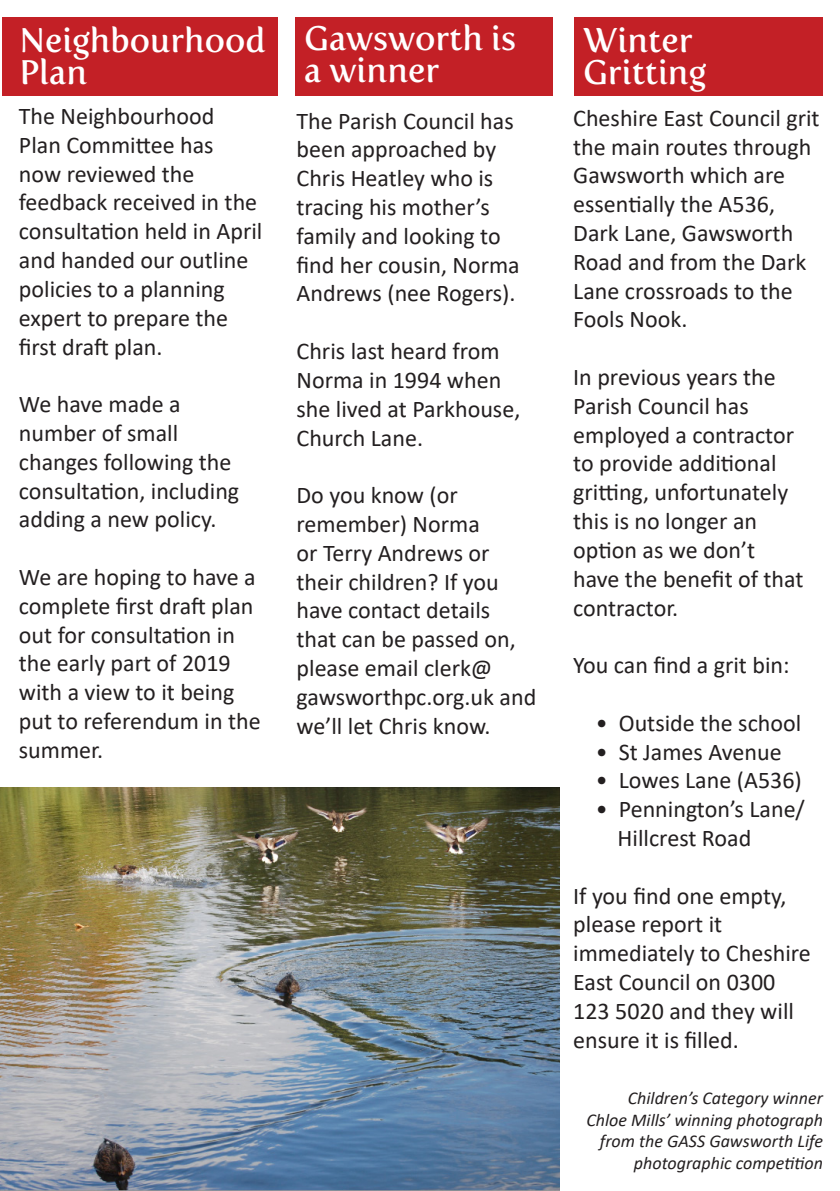
<style>
.page{position:relative;width:840px;height:1191px;background:#fff}
.page>*{position:absolute;margin:0;border:0;box-sizing:border-box;transform-origin:0 0}
.t1{font:34px/32px "Fertigo Pro";color:#fff}
.t2{font:33.8px "Fertigo Pro";color:#fff}
.t3{font:24px/28.8px "Calibri";color:#231f20}
.t4{font:italic 18px/21.6px "Calibri";color:#231f20;text-align:right}
</style>
<div class="page">
<div style="left:574px;top:17px;width:248px;height:78px;background:#c32026"></div>
<div style="left:295px;top:17px;width:257px;height:78px;background:#c32026"></div>
<div style="left:2px;top:17px;width:276px;height:78px;background:#c32026"></div>
<img style="left:0;top:787px;width:559px;height:404px">
<p class="t2" style="left:19px;top:21px;width:247px">Neighbourhood</p>
<p class="t1" style="left:19px;top:56px;width:69px">Plan</p>
<p class="t3" style="left:19px;top:101px;width:245px">The Neighbourhood<br>Plan Committee has<br>now reviewed the feedback received in the consultation held in April and handed our outline policies to a planning expert to prepare the first draft plan.</p>
<p class="t3" style="left:19px;top:389px;width:222px">We have made a number of small changes following the consultation, including adding a new policy.</p>
<p class="t3" style="left:19px;top:562px;width:243px">We are hoping to have a complete first draft plan out for consultation in the early part of 2019 with a view to it being put to referendum in the summer.</p>
<p class="t1" style="left:304px;top:22px;width:213px">Gawsworth is a winner</p>
<p class="t3" style="left:296px;top:106px;width:224px">The Parish Council has been approached by<br>Chris Heatley who is tracing his mother’s family and looking to find her cousin, Norma<br>Andrews (nee Rogers).</p>
<p class="t3" style="left:296px;top:336px;width:225px">Chris last heard from<br>Norma in 1994 when she lived at Parkhouse,<br>Church Lane.</p>
<p class="t3" style="left:296px;top:480px;width:241px">Do you know (or remember) Norma<br>or Terry Andrews or their children? If you have contact details that can be passed on, please email clerk@ gawsworthpc.org.uk and we’ll let Chris know.</p>
<p class="t1" style="left:583px;top:24px;width:125px">Winter<br>Gritting</p>
<p class="t3" style="left:573px;top:103px;width:248px">Cheshire East Council grit the main routes through<br>Gawsworth which are essentially the A536,<br>Dark Lane, Gawsworth<br>Road and from the Dark<br>Lane crossroads to the<br>Fools Nook.</p>
<p class="t3" style="left:573px;top:362px;width:232px">In previous years the<br>Parish Council has employed a contractor to provide additional gritting, unfortunately this is no longer an option as we don’t have the benefit of that contractor.</p>
<p class="t3" style="left:573px;top:650px;width:218px">You can find a grit bin:</p>
<p class="t3" style="left:595px;top:708px;width:207px">• Outside the school</p>
<p class="t3" style="left:595px;top:736px;width:187px">• St James Avenue</p>
<p class="t3" style="left:595px;top:765px;width:207px">• Lowes Lane (A536)</p>
<p class="t3" style="left:595px;top:794px;width:210px">• Pennington’s Lane/</p>
<p class="t3" style="left:617px;top:823px;width:135px">Hillcrest Road</p>
<p class="t3" style="left:573px;top:880px;width:239px">If you find one empty, please report it immediately to Cheshire<br>East Council on 0300<br>123 5020 and they will ensure it is filled.</p>
<p class="t4" style="left:586px;top:1086px;width:238px">Children’s Category winner<br>Chloe Mills’ winning photograph from the GASS Gawsworth Life photographic competition</p>
</div>
